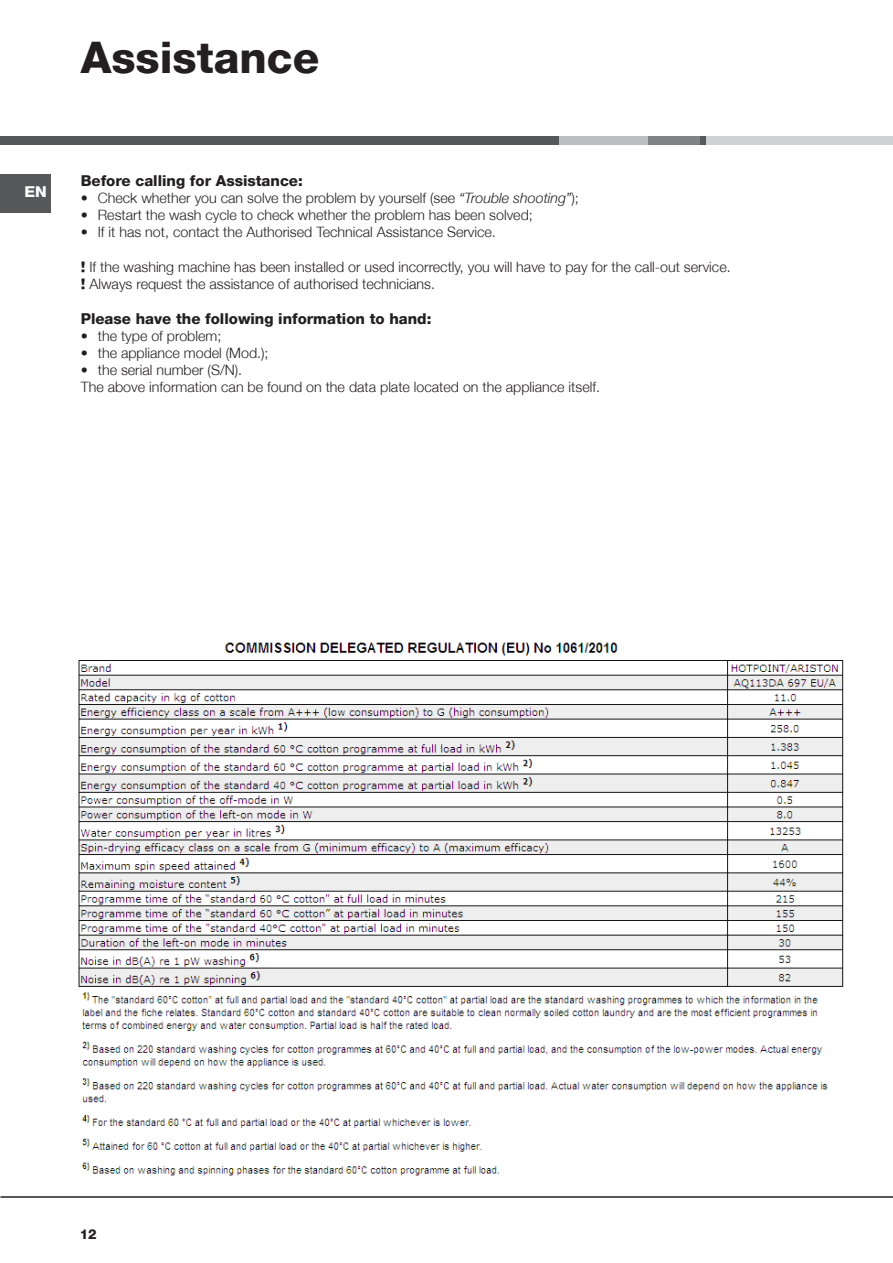
<style>
.page{position:relative;width:893px;height:1263px;background:#fff}
.page>*{position:absolute;margin:0;border:0;box-sizing:border-box;transform-origin:0 0}
.t1{font:800 43.5px "Helvetica Neue";color:#231f20}
.t2{font:800 15px "Helvetica Neue";color:#231f20}
.t3{font:800 15px "Helvetica Neue";color:#fff;scale:1.05 1}
.t4{font:300 14.25px/17.1px "Helvetica Neue";color:#231f20}
.t5{font:800 13.5px "Helvetica Neue";color:#231f20}
.s1{font-style:italic}
.s2{font-family:"Helvetica";font-weight:900}
</style>
<div class="page">
<hr style="left:0;top:1196px;width:893px;height:2px;background:#231f20">
<div style="left:0;top:136px;width:891px;height:9px;background:#57585a"></div>
<div style="left:559px;top:136px;width:89px;height:9px;background:#bcbdc0"></div>
<div style="left:648px;top:136px;width:51px;height:9px;background:#808285"></div>
<div style="left:706px;top:136px;width:187px;height:9px;background:#d1d2d4"></div>
<div style="left:0;top:174px;width:51px;height:38px;background:#57585a"></div>
<img style="left:78px;top:642px;width:766px;height:534px">
<h1 class="t1" style="left:81px;top:31px;width:240px">Assistance</h1>
<p class="t3" style="left:24px;top:183px;width:23px">EN</p>
<p class="t2" style="left:81px;top:172px;width:223px">Before calling for Assistance:</p>
<p class="t4" style="left:81px;top:189px;width:499px">• Check whether you can solve the problem by yourself (see <span class="s1">“Trouble shooting”</span>);</p>
<p class="t4" style="left:81px;top:206px;width:454px">• Restart the wash cycle to check whether the problem has been solved;</p>
<p class="t4" style="left:81px;top:223px;width:417px">• If it has not, contact the Authorised Technical Assistance Service.</p>
<p class="t4" style="left:81px;top:258px;width:651px"><span class="s2">!</span> If the washing machine has been installed or used incorrectly, you will have to pay for the call-out service. <span class="s2">!</span> Always request the assistance of authorised technicians.</p>
<p class="t2" style="left:81px;top:309px;width:352px">Please have the following information to hand:</p>
<p class="t4" style="left:81px;top:327px;width:142px">• the type of problem;</p>
<p class="t4" style="left:81px;top:344px;width:189px">• the appliance model (Mod.);</p>
<p class="t4" style="left:81px;top:361px;width:521px">• the serial number (S/N).<br>The above information can be found on the data plate located on the appliance itself.</p>
<p class="t5" style="left:80px;top:1226px;width:19px">12</p>
</div>
